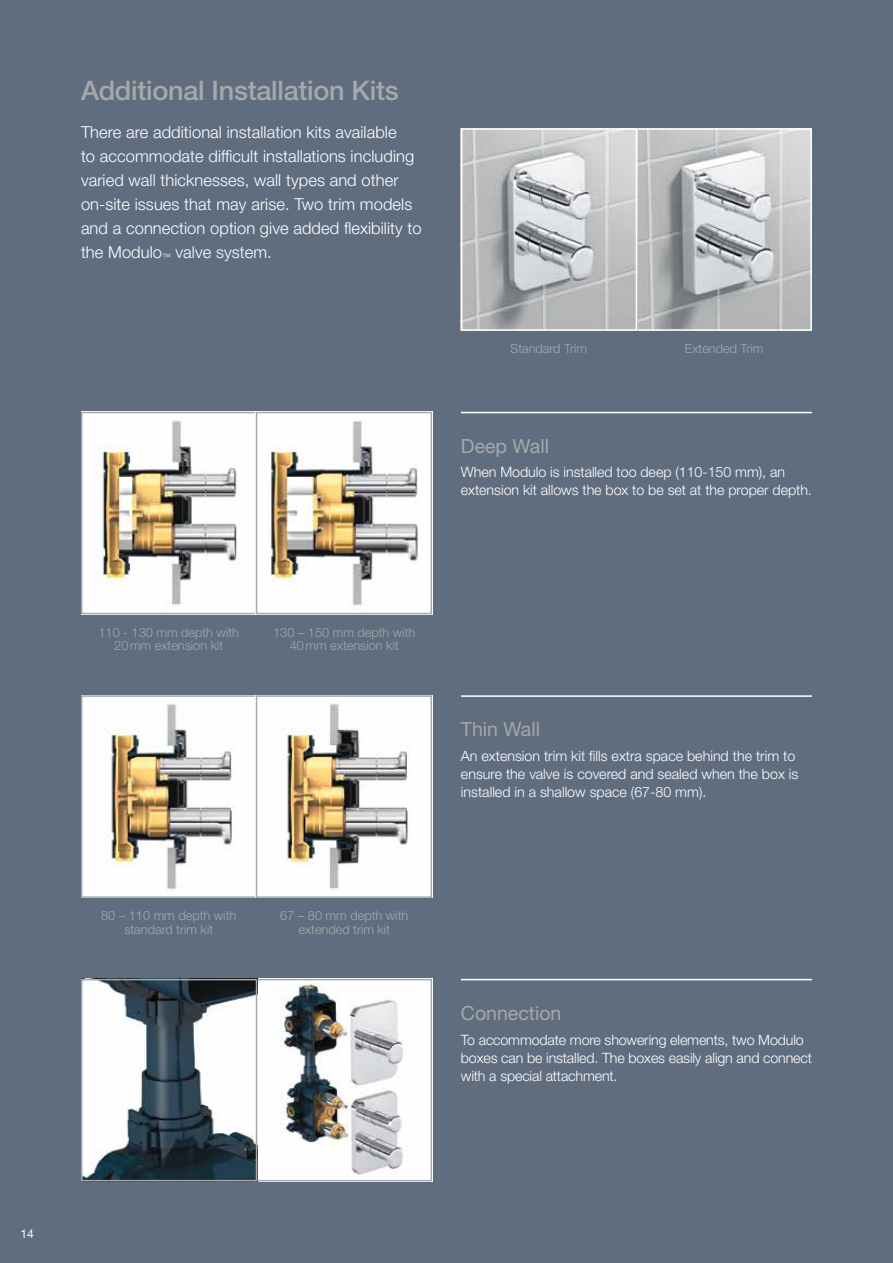
<style>
.page{position:relative;width:893px;height:1263px;background:#606d7f}
.page>*{position:absolute;margin:0;border:0;box-sizing:border-box;transform-origin:0 0}
.t1{font:500 27px "Helvetica Neue LT Std";letter-spacing:-.01em;color:#a6a8aa}
.t2{font:19.5px "Helvetica Neue LT Std";color:#a6a8aa}
.t3{font:300 16.5px/24px "Helvetica Neue LT Std";letter-spacing:.005em;color:#fff}
.t4{font:300 14.25px/18px "Helvetica Neue LT Std";letter-spacing:-.005em;color:#fff}
.t5{font:300 12.75px/13.5px "Helvetica Neue LT Std";color:#a6a8aa;text-align:center}
.t6{font:12px "Helvetica Neue LT Std";color:#fff}
</style>
<div class="page">
<hr style="left:461px;top:695px;width:351px;height:2px;background:#fff">
<hr style="left:461px;top:979px;width:351px;height:1px;background:#fff">
<hr style="left:461px;top:412px;width:351px;height:1px;background:#fff">
<img style="left:84px;top:698px;width:170px;height:197px">
<div style="left:81px;top:695px;width:176px;height:203px;border:2px solid #a6a8aa"></div>
<img style="left:84px;top:415px;width:170px;height:196px">
<div style="left:81px;top:412px;width:176px;height:202px;border:2px solid #a6a8aa"></div>
<img style="left:259px;top:415px;width:170px;height:196px">
<div style="left:256px;top:412px;width:176px;height:202px;border:2px solid #a6a8aa"></div>
<img style="left:259px;top:698px;width:170px;height:197px">
<div style="left:256px;top:695px;width:176px;height:203px;border:2px solid #a6a8aa"></div>
<img style="left:259px;top:982px;width:170px;height:196px">
<div style="left:256px;top:979px;width:176px;height:202px;border:2px solid #a6a8aa"></div>
<svg style="left:84px;top:982px;width:170px;height:196px;background:#8e979d"></svg>
<div style="left:81px;top:979px;width:176px;height:202px;border:2px solid #a6a8aa"></div>
<img style="left:464px;top:131px;width:345px;height:197px">
<div style="left:636px;top:128px;width:176px;height:203px;border:2px solid #fff"></div>
<div style="left:461px;top:128px;width:176px;height:203px;border:2px solid #fff"></div>
<h1 class="t1" style="left:81px;top:75px;width:319px">Additional Installation Kits</h1>
<p class="t3" style="left:81px;top:120px;width:342px">There are additional installation kits available<br>to accommodate difficult installations including varied wall thicknesses, wall types and other on-site issues that may arise. Two trim models and a connection option give added flexibility to the Modulo<sub>™</sub> valve system.</p>
<p class="t5" style="left:510px;top:342px;width:78px">Standard Trim</p>
<p class="t5" style="left:685px;top:342px;width:80px">Extended Trim</p>
<h2 class="t2" style="left:461px;top:434px;width:90px">Deep Wall</h2>
<p class="t4" style="left:461px;top:463px;width:352px">When Modulo is installed too deep (110-150 mm), an extension kit allows the box to be set at the proper depth.</p>
<p class="t5" style="left:98px;top:625px;width:142px">110 - 130 mm depth with<br>20mm extension kit</p>
<p class="t5" style="left:273px;top:625px;width:144px">130 – 150 mm depth with<br>40mm extension kit</p>
<p class="t5" style="left:101px;top:909px;width:137px">80 – 110 mm depth with standard trim kit</p>
<p class="t5" style="left:280px;top:909px;width:129px">67 – 80 mm depth with extended trim kit</p>
<h2 class="t2" style="left:461px;top:718px;width:81px">Thin Wall</h2>
<p class="t4" style="left:461px;top:747px;width:339px">An extension trim kit fills extra space behind the trim to ensure the valve is covered and sealed when the box is installed in a shallow space (67-80 mm).</p>
<h2 class="t2" style="left:461px;top:1001px;width:102px">Connection</h2>
<p class="t4" style="left:461px;top:1030px;width:352px">To accommodate more showering elements, two Modulo boxes can be installed. The boxes easily align and connect with a special attachment.</p>
<p class="t6" style="left:20px;top:1226px;width:15px">14</p>
</div>
